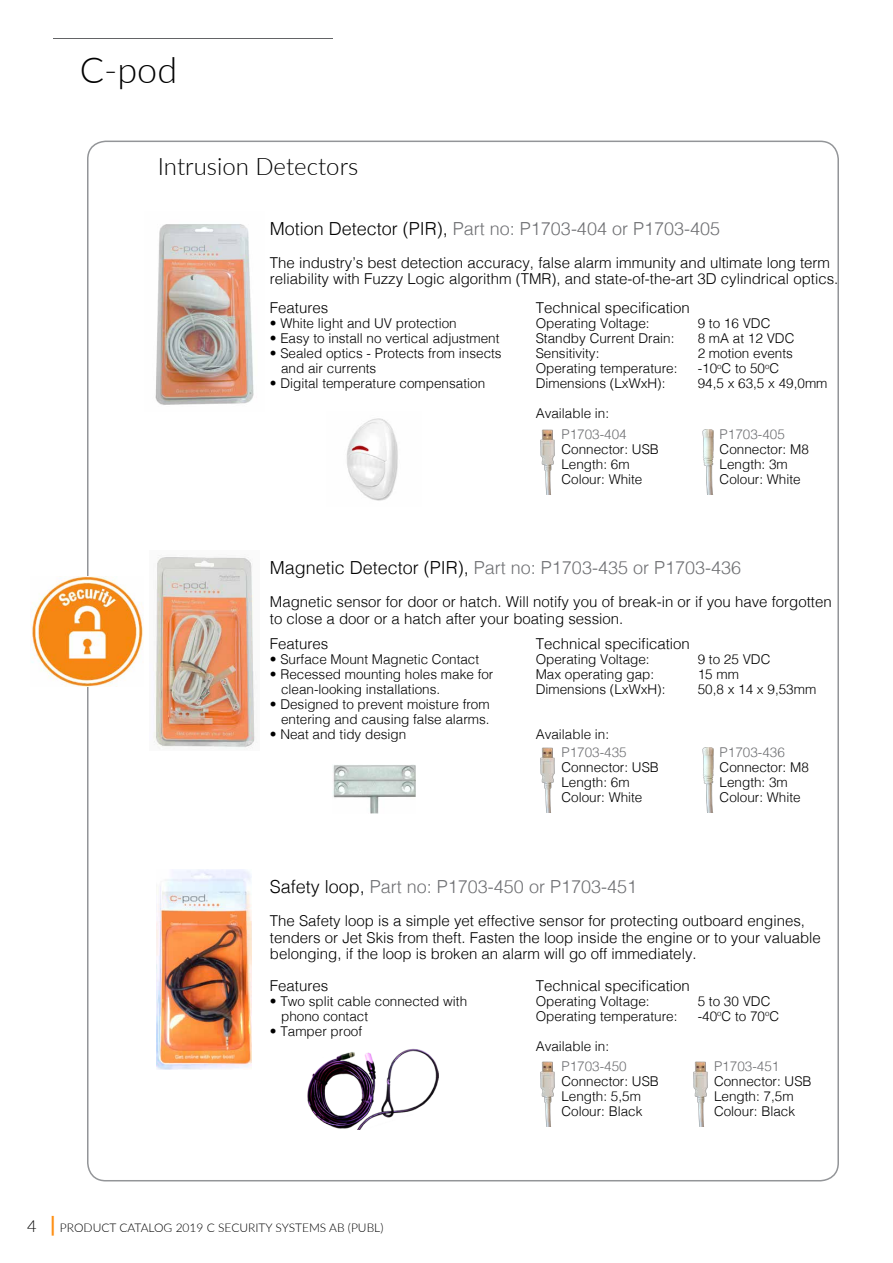
<style>
.page{position:relative;width:893px;height:1263px;background:#fff}
.page>*{position:absolute;margin:0;border:0;box-sizing:border-box;transform-origin:0 0}
.t1{font:300 36px "Lato";color:#000}
.t2{font:300 24px "Lato";color:#000}
.t3{font:300 18px "Helvetica";color:#6f7073}
.t4{font:300 15px/16.5px "Helvetica";color:#000}
.t5{font:300 13.5px/15px "Helvetica";color:#000}
.t6{font:300 13.5px "Helvetica";color:#6f7073}
.t7{font:300 12px "Lato";color:#000}
.s1{color:#000}
.s2{font-size:16.5px}
.s3{font-weight:700;font-size:21px;color:#fe8f13}
</style>
<div class="page">
<img style="left:155px;top:224px;width:99px;height:181px">
<img style="left:31px;top:576px;width:112px;height:110px">
<img style="left:154px;top:557px;width:101px;height:192px">
<img style="left:703px;top:747px;width:10px;height:66px">
<img style="left:157px;top:870px;width:95px;height:199px">
<img style="left:541px;top:1061px;width:14px;height:66px">
<img style="left:346px;top:418px;width:52px;height:83px">
<img style="left:333px;top:764px;width:83px;height:49px">
<img style="left:308px;top:1049px;width:131px;height:80px">
<img style="left:541px;top:747px;width:14px;height:65px">
<img style="left:703px;top:429px;width:10px;height:66px">
<img style="left:541px;top:429px;width:14px;height:66px">
<img style="left:693px;top:1061px;width:14px;height:66px">
<hr style="left:53px;top:38px;width:280px;height:1px;background:#636466">
<h1 class="t1" style="left:80px;top:45px;width:99px">C-pod</h1>
<h2 class="t2" style="left:158px;top:149px;width:202px">Intrusion Detectors</h2>
<h3 class="t3" style="left:270px;top:213px;width:452px"><span class="s1">Motion Detector (PIR),</span> Part no: P1703-404 or P1703-405</h3>
<p class="t4" style="left:270px;top:253px;width:570px">The industry’s best detection accuracy, false alarm immunity and ultimate long term reliability with Fuzzy Logic algorithm (TMR), and state-of-the-art 3D cylindrical optics.</p>
<p class="t4" style="left:536px;top:298px;width:156px">Technical specification</p>
<p class="t5" style="left:536px;top:315px;width:116px">Operating Voltage:</p>
<p class="t5" style="left:698px;top:315px;width:74px">9 to 16 VDC</p>
<p class="t5" style="left:536px;top:330px;width:140px">Standby Current Drain:</p>
<p class="t5" style="left:698px;top:330px;width:98px">8 mA at 12 VDC</p>
<p class="t5" style="left:536px;top:345px;width:65px">Sensitivity:</p>
<p class="t5" style="left:698px;top:345px;width:97px">2 motion events</p>
<p class="t5" style="left:536px;top:360px;width:143px">Operating temperature:</p>
<p class="t5" style="left:698px;top:360px;width:83px">-10<sup>o</sup>C to 50<sup>o</sup>C</p>
<p class="t5" style="left:536px;top:375px;width:131px">Dimensions (LxWxH):</p>
<p class="t5" style="left:698px;top:375px;width:131px">94,5 x 63,5 x 49,0mm</p>
<p class="t5" style="left:536px;top:405px;width:75px">Available in:</p>
<p class="t4" style="left:270px;top:298px;width:60px">Features</p>
<p class="t5" style="left:270px;top:315px;width:188px">• White light and UV protection</p>
<p class="t5" style="left:270px;top:330px;width:231px">• Easy to install no vertical adjustment</p>
<p class="t5" style="left:281px;top:345px;width:222px;text-indent:-11px">• Sealed optics - Protects from insects and air currents</p>
<p class="t5" style="left:270px;top:375px;width:217px">• Digital temperature compensation</p>
<p class="t6" style="left:561px;top:423px;width:67px">P1703-404</p>
<p class="t5" style="left:561px;top:441px;width:99px">Connector: USB<br>Length: 6m<br>Colour: White</p>
<p class="t6" style="left:720px;top:423px;width:67px">P1703-405</p>
<p class="t5" style="left:720px;top:441px;width:91px">Connector: M8<br>Length: 3m<br>Colour: White</p>
<h3 class="t3" style="left:270px;top:552px;width:473px"><span class="s1">Magnetic Detector (PIR),</span> Part no: P1703-435 or P1703-436</h3>
<p class="t4" style="left:270px;top:592px;width:563px">Magnetic sensor for door or hatch. Will notify you of break-in or if you have forgotten to close a door or a hatch after your boating session.</p>
<p class="t4" style="left:536px;top:635px;width:156px">Technical specification</p>
<p class="t5" style="left:536px;top:651px;width:116px">Operating Voltage:</p>
<p class="t5" style="left:698px;top:651px;width:74px">9 to 25 VDC</p>
<p class="t5" style="left:536px;top:666px;width:120px">Max operating gap:</p>
<p class="t5" style="left:698px;top:666px;width:43px">15 mm</p>
<p class="t5" style="left:536px;top:681px;width:131px">Dimensions (LxWxH):</p>
<p class="t5" style="left:698px;top:681px;width:120px">50,8 x 14 x 9,53mm</p>
<p class="t5" style="left:536px;top:726px;width:75px">Available in:</p>
<p class="t4" style="left:270px;top:635px;width:60px">Features</p>
<p class="t5" style="left:270px;top:651px;width:211px">• Surface Mount Magnetic Contact</p>
<p class="t5" style="left:281px;top:666px;width:214px;text-indent:-11px">• Recessed mounting holes make for clean-looking installations.</p>
<p class="t5" style="left:270px;top:696px;width:221px;text-align:right">• Designed to prevent moisture from entering and causing false alarms.</p>
<p class="t5" style="left:270px;top:726px;width:138px">• Neat and tidy design</p>
<p class="t6" style="left:561px;top:741px;width:67px">P1703-435</p>
<p class="t5" style="left:561px;top:759px;width:99px">Connector: USB<br>Length: 6m<br>Colour: White</p>
<p class="t6" style="left:720px;top:741px;width:67px">P1703-436</p>
<p class="t5" style="left:720px;top:759px;width:91px">Connector: M8<br>Length: 3m<br>Colour: White</p>
<h3 class="t3" style="left:270px;top:871px;width:369px"><span class="s1">Safety loop,</span> Part no: P1703-450 or P1703-451</h3>
<p class="t4" style="left:270px;top:911px;width:553px">The Safety loop is a simple yet effective sensor for protecting outboard engines, tenders or Jet Skis from theft. Fasten the loop inside the engine or to your valuable belonging, if the loop is broken an alarm will go off immediately.</p>
<p class="t4" style="left:536px;top:976px;width:156px">Technical specification</p>
<p class="t5" style="left:536px;top:992px;width:116px">Operating Voltage:</p>
<p class="t5" style="left:698px;top:992px;width:74px">5 to 30 VDC</p>
<p class="t5" style="left:536px;top:1007px;width:143px">Operating temperature:</p>
<p class="t5" style="left:698px;top:1007px;width:83px">-40<sup>o</sup>C to 70<sup>o</sup>C</p>
<p class="t5" style="left:536px;top:1037px;width:75px">Available in:</p>
<p class="t4" style="left:270px;top:976px;width:60px">Features</p>
<p class="t5" style="left:281px;top:992px;width:188px;text-indent:-11px">• Two split cable connected with phono contact</p>
<p class="t5" style="left:270px;top:1022px;width:94px">• Tamper proof</p>
<p class="t7" style="left:27px;top:1219px;width:358px"><span class="s2">4</span> <span class="s3">|</span> PRODUCT CATALOG 2019 C SECURITY SYSTEMS AB (PUBL)</p>
<p class="t6" style="left:561px;top:1055px;width:67px">P1703-450</p>
<p class="t5" style="left:561px;top:1073px;width:99px">Connector: USB<br>Length: 5,5m<br>Colour: Black</p>
<p class="t6" style="left:714px;top:1055px;width:67px">P1703-451</p>
<p class="t5" style="left:714px;top:1073px;width:99px">Connector: USB<br>Length: 7,5m<br>Colour: Black</p>
</div>
